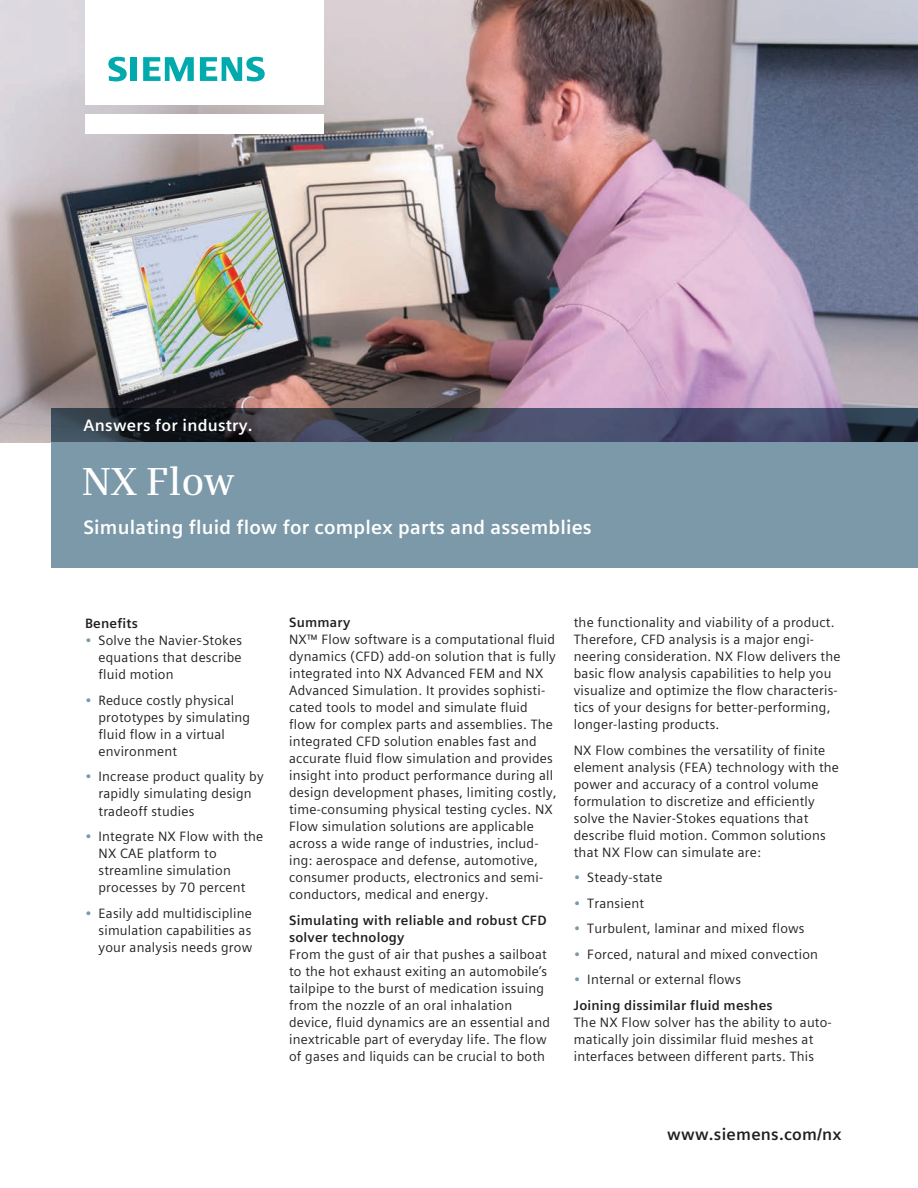
<style>
.page{position:relative;width:918px;height:1188px;background:#fff}
.page>*{position:absolute;margin:0;border:0;box-sizing:border-box;transform-origin:0 0}
._01__Headline__26pt{font:600 39px "Siemens Serif";color:#fff}
._01__Subline__13pt_5{font:700 19.5px "Siemens Sans Global";letter-spacing:.01em;color:#fff}
._02__URL_keyword__11{font:700 16.5px "Siemens Sans Global";letter-spacing:.015em;color:#fff}
._03__URL_sector_clai{font:700 16.5px "Siemens Sans Global";letter-spacing:.015em;color:#231f20}
._04__Copy___9pt_4mm{font:13.5px/17px "Siemens Sans Global";letter-spacing:.015em;color:#231f20}
._04__Head_paragraph{font:700 13.5px/17px "Siemens Sans Global";letter-spacing:.015em;color:#231f20}
.s1{color:#7b99a9}
</style>
<div class="page">
<img style="left:0;top:0;width:918px;height:442px">
<div style="left:85px;top:114px;width:238px;height:19px;background:#fff"></div>
<div style="left:85px;top:0;width:238px;height:105px;background:#fff"></div>
<svg style="left:108px;top:57px;width:19px;height:24px"></svg>
<div style="left:130px;top:57px;width:7px;height:24px;background:#00aaad"></div>
<svg style="left:143px;top:57px;width:51px;height:24px"></svg>
<svg style="left:200px;top:57px;width:65px;height:24px"></svg>
<svg style="left:51px;top:408px;width:867px;height:34px;background:#363c4f"></svg>
<div style="left:51px;top:442px;width:867px;height:126px;background:#7b99a9"></div>
<p class="_02__URL_keyword__11" style="left:84px;top:413px;width:171px">Answers for industry.</p>
<p class="_01__Headline__26pt" style="left:82px;top:459px;width:154px">NX Flow</p>
<p class="_01__Subline__13pt_5" style="left:83px;top:512px;width:510px">Simulating fluid flow for complex parts and assemblies</p>
<p class="_04__Head_paragraph" style="left:85px;top:615px;width:54px">Benefits</p>
<p class="_04__Copy___9pt_4mm" style="left:99px;top:632px;width:145px;text-align:justify;text-indent:-14px"><span class="s1">•</span> Solve the Navier-Stokes equations that describe fluid motion</p>
<p class="_04__Copy___9pt_4mm" style="left:99px;top:692px;width:153px;text-indent:-14px"><span class="s1">•</span> Reduce costly physical prototypes by simulating fluid flow in a virtual environment</p>
<p class="_04__Copy___9pt_4mm" style="left:99px;top:768px;width:167px;text-indent:-14px"><span class="s1">•</span> Increase product quality by rapidly simulating design tradeoff studies</p>
<p class="_04__Copy___9pt_4mm" style="left:99px;top:828px;width:166px;text-indent:-14px"><span class="s1">•</span> Integrate NX Flow with the<br>NX CAE platform to streamline simulation processes by 70 percent</p>
<p class="_04__Copy___9pt_4mm" style="left:99px;top:904px;width:155px;text-align:justify;text-indent:-14px"><span class="s1">•</span> Easily add multidiscipline simulation capabilities as your analysis needs grow</p>
<p class="_04__Head_paragraph" style="left:289px;top:614px;width:63px">Summary</p>
<p class="_04__Copy___9pt_4mm" style="left:289px;top:631px;width:269px">NX™ Flow software is a computational fluid dynamics (CFD) add-on solution that is fully integrated into NX Advanced FEM and NX Advanced Simulation. It provides sophisti&shy;cated tools to model and simulate fluid flow for complex parts and assemblies. The integrated CFD solution enables fast and accurate fluid flow simulation and provides insight into product performance during all design development phases, limiting costly, time-consuming physical testing cycles. NX Flow simulation solutions are applicable across a wide range of industries, includ&shy;ing: aerospace and defense, automotive, consumer products, electronics and semi&shy;conductors, medical and energy.</p>
<p class="_04__Head_paragraph" style="left:289px;top:912px;width:259px">Simulating with reliable and robust CFD solver technology</p>
<p class="_04__Copy___9pt_4mm" style="left:289px;top:946px;width:262px">From the gust of air that pushes a sailboat to the hot exhaust exiting an automobile’s tailpipe to the burst of medication issuing from the nozzle of an oral inhalation device, fluid dynamics are an essential and inextricable part of everyday life. The flow of gases and liquids can be crucial to both</p>
<p class="_04__Copy___9pt_4mm" style="left:574px;top:614px;width:268px">the functionality and viability of a product.<br>Therefore, CFD analysis is a major engi&shy;neering consideration. NX Flow delivers the basic flow analysis capabilities to help you visualize and optimize the flow characteris&shy;tics of your designs for better-performing, longer-lasting products.</p>
<p class="_04__Copy___9pt_4mm" style="left:574px;top:742px;width:267px">NX Flow combines the versatility of finite element analysis (FEA) technology with the power and accuracy of a control volume formulation to discretize and efficiently solve the Navier-Stokes equations that describe fluid motion. Common solutions that NX Flow can simulate are:</p>
<p class="_04__Copy___9pt_4mm" style="left:574px;top:869px;width:90px"><span class="s1">•</span> Steady-state</p>
<p class="_04__Copy___9pt_4mm" style="left:574px;top:895px;width:72px"><span class="s1">•</span> Transient</p>
<p class="_04__Copy___9pt_4mm" style="left:574px;top:920px;width:232px"><span class="s1">•</span> Turbulent, laminar and mixed flows</p>
<p class="_04__Copy___9pt_4mm" style="left:574px;top:946px;width:246px"><span class="s1">•</span> Forced, natural and mixed convection</p>
<p class="_04__Copy___9pt_4mm" style="left:574px;top:971px;width:169px"><span class="s1">•</span> Internal or external flows</p>
<p class="_04__Head_paragraph" style="left:574px;top:997px;width:200px">Joining dissimilar fluid meshes</p>
<p class="_04__Copy___9pt_4mm" style="left:574px;top:1014px;width:260px">The NX Flow solver has the ability to auto&shy;matically join dissimilar fluid meshes at interfaces between different parts. This</p>
<p class="_03__URL_sector_clai" style="left:667px;top:1121px;width:176px">www.siemens.com/nx</p>
</div>
